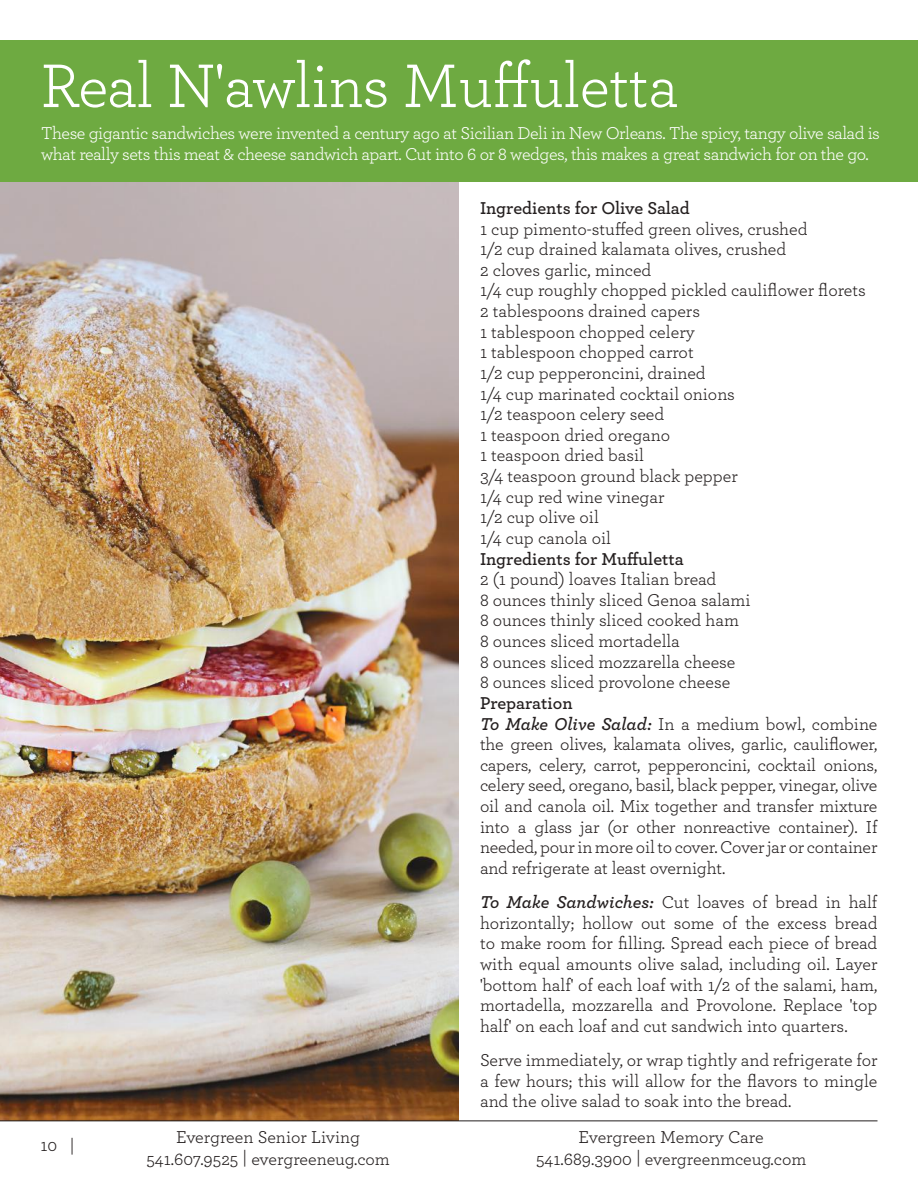
<style>
.page{position:relative;width:918px;height:1188px;background:#fff}
.page>*{position:absolute;margin:0;border:0;box-sizing:border-box;transform-origin:0 0}
.t1{font:64.5px "Archer Pro";letter-spacing:-.01em;color:#fff}
.t2{font:18px/20.7px "Archer Pro";letter-spacing:-.01em;color:#241f1f}
.t3{font:18px/21px "Archer Pro";letter-spacing:-.025em;color:#fff}
.t4{font:600 18px "Archer Pro";color:#241f1f}
.s1{font-weight:600}
.s2{font-weight:600;font-style:italic}
</style>
<div class="page">
<img style="left:0;top:182px;width:459px;height:938px">
<div style="left:0;top:40px;width:918px;height:142px;background:#6eaa41"></div>
<hr style="left:0;top:1120px;width:878px;height:1px;background:#241f1f">
<h1 class="t1" style="left:40px;top:41px;width:640px">Real N'awlins Muffuletta</h1>
<p class="t3" style="left:41px;top:122px;width:840px">These gigantic sandwiches were invented a century ago at Sicilian Deli in New Orleans. The spicy, tangy olive salad is what really sets this meat &amp; cheese sandwich apart. Cut into 6 or 8 wedges, this makes a great sandwich for on the go.</p>
<p class="t2" style="left:40px;top:1133px;width:36px">10 |</p>
<p class="t2" style="left:146px;top:1125px;width:245px;line-height:21.6px;text-align:center">Evergreen Senior Living<br>541.607.9525 | evergreeneug.com</p>
<p class="t4" style="left:480px;top:194px;width:211px">Ingredients for Olive Salad</p>
<p class="t2" style="left:480px;top:217px;width:388px">1 cup pimento-stuffed green olives, crushed<br>1/2 cup drained kalamata olives, crushed<br>2 cloves garlic, minced<br>1/4 cup roughly chopped pickled cauliflower florets<br>2 tablespoons drained capers<br>1 tablespoon chopped celery<br>1 tablespoon chopped carrot<br>1/2 cup pepperoncini, drained<br>1/4 cup marinated cocktail onions<br>1/2 teaspoon celery seed<br>1 teaspoon dried oregano<br>1 teaspoon dried basil<br>3/4 teaspoon ground black pepper<br>1/4 cup red wine vinegar<br>1/2 cup olive oil<br>1/4 cup canola oil</p>
<p class="t4" style="left:480px;top:545px;width:205px">Ingredients for Muffuletta</p>
<p class="t2" style="left:480px;top:568px;width:272px">2 (1 pound) loaves Italian bread<br>8 ounces thinly sliced Genoa salami<br>8 ounces thinly sliced cooked ham<br>8 ounces sliced mortadella<br>8 ounces sliced mozzarella cheese<br>8 ounces sliced provolone cheese</p>
<p class="t2" style="left:480px;top:692px;width:399px"><span class="s1">Preparation<br></span><span class="s2">To Make Olive Salad:</span> In a medium bowl, combine the green olives, kalamata olives, garlic, cauliflower, capers, celery, carrot, pepperoncini, cocktail onions, celery seed, oregano, basil, black pepper, vinegar, olive oil and canola oil. Mix together and transfer mixture into a glass jar (or other nonreactive container). If needed, pour in more oil to cover. Cover jar or container and refrigerate at least overnight.</p>
<p class="t2" style="left:480px;top:891px;width:399px;text-align:justify"><span class="s2">To Make Sandwiches:</span> Cut loaves of bread in half horizontally; hollow out some of the excess bread to make room for filling. Spread each piece of bread with equal amounts olive salad, including oil. Layer 'bottom half' of each loaf with 1/2 of the salami, ham, mortadella, mozzarella and Provolone. Replace 'top half' on each loaf and cut sandwich into quarters.</p>
<p class="t2" style="left:480px;top:1049px;width:399px;text-align:justify">Serve immediately, or wrap tightly and refrigerate for a few hours; this will allow for the flavors to mingle and the olive salad to soak into the bread.</p>
<p class="t2" style="left:536px;top:1125px;width:272px;line-height:21.6px;text-align:center">Evergreen Memory Care<br>541.689.3900 | evergreenmceug.com</p>
</div>
